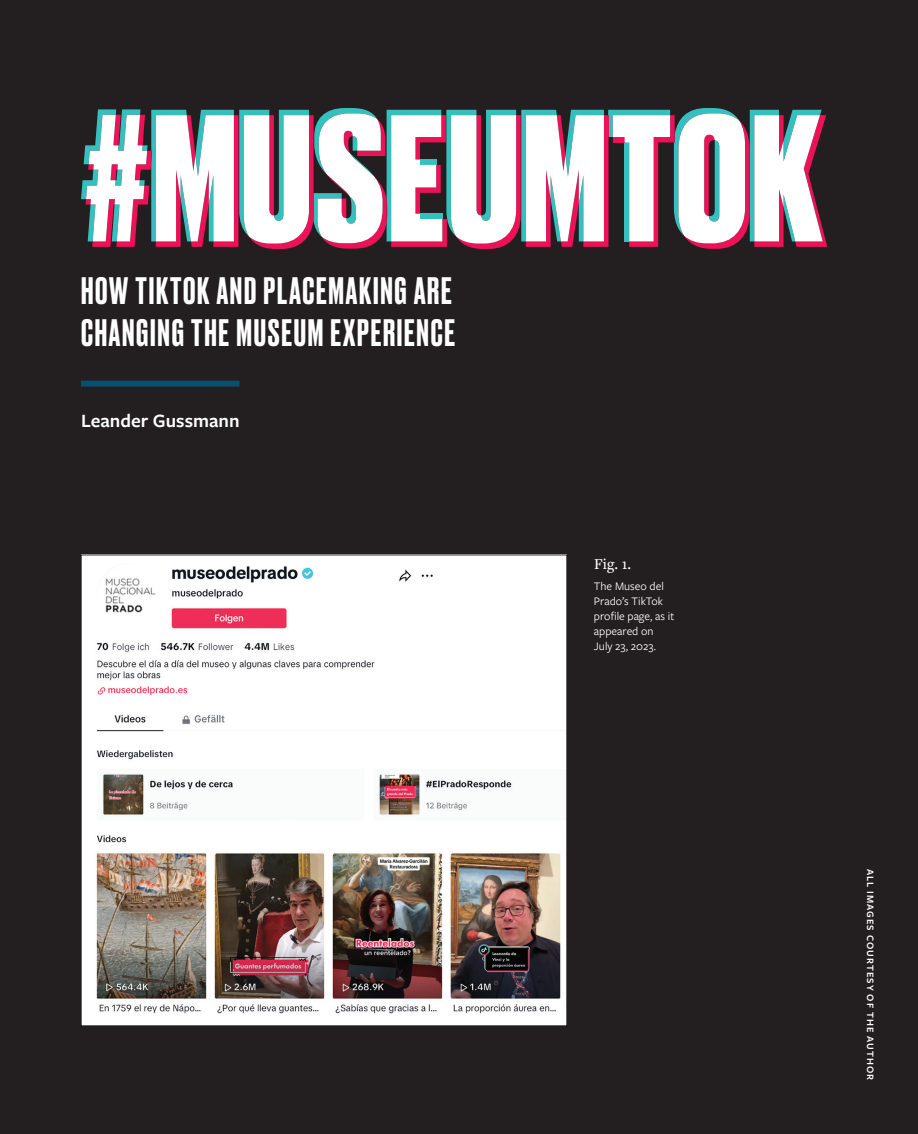
<style>
.page{position:relative;width:918px;height:1134px;background:#231f20}
.page>*{position:absolute;margin:0;border:0;box-sizing:border-box;transform-origin:0 0}
.t1{font:500 36px/42px "Druk";letter-spacing:.05em;color:#fff}
.t2{font:600 19.5px "Freight Sans Pro";color:#fff}
.t3{font:500 15.75px "Freight Text Pro";color:#fff}
.t4{font:12px/15px "Freight Sans Pro";color:#fff}
.t5{font:600 10.2px "Freight Sans Pro";letter-spacing:.105em;color:#fff}
</style>
<div class="page">
<div style="left:81px;top:381px;width:159px;height:6px;background:#0b4e6e"></div>
<img style="left:83px;top:557px;width:482px;height:467px">
<svg style="left:81px;top:108px;width:746px;height:141px"></svg>
<h1 class="t1" style="left:81px;top:268px;width:376px">HOW TIKTOK AND PLACEMAKING ARE<br>CHANGING THE MUSEUM EXPERIENCE</h1>
<h2 class="t2" style="left:81px;top:408px;width:160px">Leander Gussmann</h2>
<h3 class="t3" style="left:594px;top:553px;width:39px">Fig. 1.</h3>
<p class="t4" style="left:594px;top:578px;width:82px">The Museo del<br>Prado’s TikTok profile page, as it appeared on<br>July 23, 2023.</p>
<p class="t5" style="left:877px;top:869px;width:213px;rotate:90deg">ALL IMAGES COURTESY OF THE AUTHOR</p>
</div>
